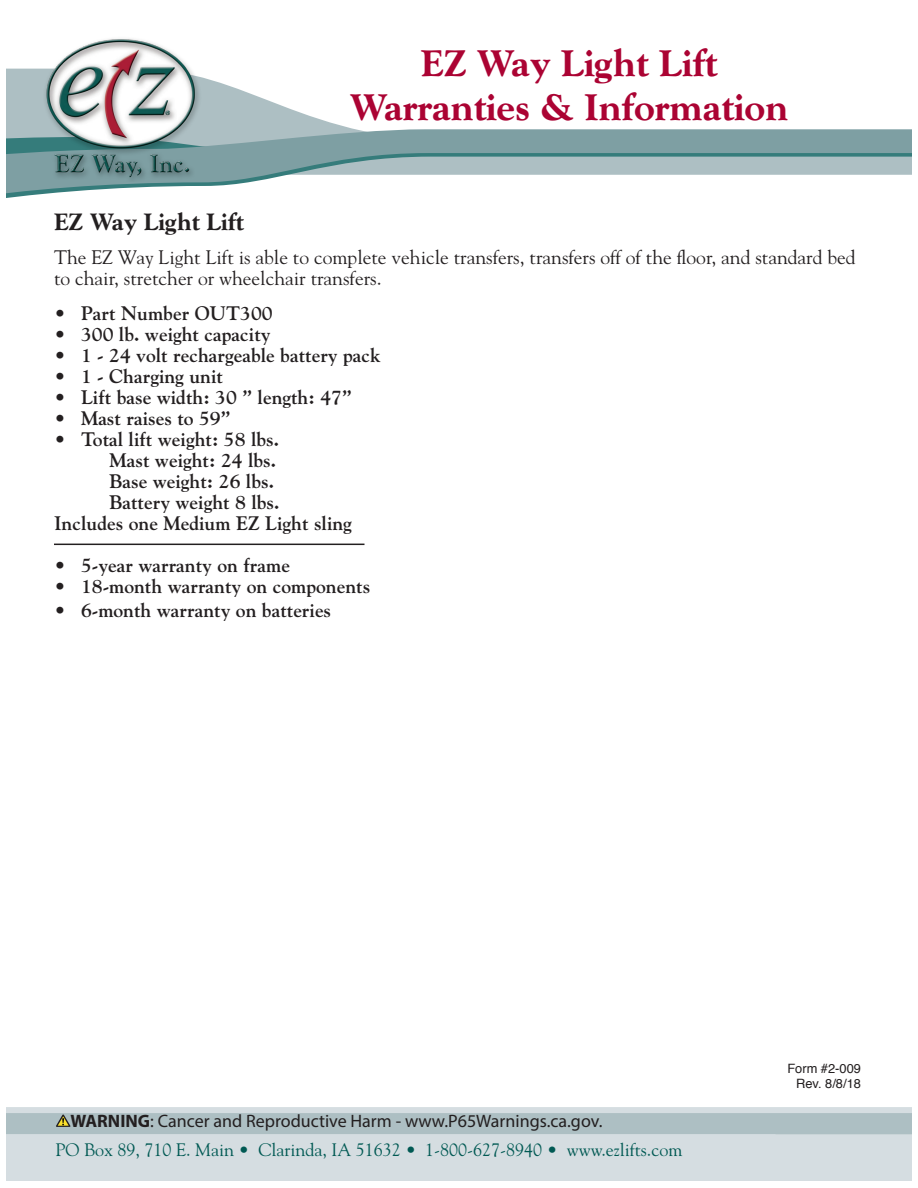
<style>
.page{position:relative;width:918px;height:1188px;background:#fff}
.page>*{position:absolute;margin:0;border:0;box-sizing:border-box;transform-origin:0 0}
.t1{font:800 37.5px/43.5px "Goudy";color:#ab0333;text-align:center}
.t2{font:800 24px "Goudy";color:#231f20}
.t3{font:700 19.5px "Goudy";color:#231f20}
.t4{font:19.5px/21px "Goudy";color:#231f20}
.t5{font:18px "Goudy";color:#005953}
.t6{font:18px "Myriad Pro";color:#231f20}
.t7{font:12.9px "Helvetica";color:#231f20}
.s1{font-weight:700}
</style>
<div class="page">
<svg style="left:6px;top:69px;width:348px;height:60px;fill:#adbfc3"></svg>
<svg style="left:6px;top:129px;width:905px;height:69px"></svg>
<div style="left:6px;top:1134px;width:905px;height:46px;background:#d5dde1"></div>
<svg style="left:6px;top:1107px;width:905px;height:27px;background:#b6c5c9"></svg>
<img style="left:38px;top:39px;width:164px;height:142px">
<hr style="left:54px;top:544px;width:310px;height:1px;background:#231f20">
<svg style="left:56px;top:1115px;width:15px;height:12px"></svg>
<p class="t1" style="left:350px;top:42px;width:440px">EZ Way Light Lift<br>Warranties &amp; Information</p>
<p class="t2" style="left:54px;top:208px;width:191px">EZ Way Light Lift</p>
<p class="t4" style="left:54px;top:246px;width:803px">The EZ Way Light Lift is able to complete vehicle transfers, transfers off of the floor, and standard bed to chair, stretcher or wheelchair transfers.</p>
<p class="t3" style="left:54px;top:301px;width:220px">• Part Number OUT300</p>
<p class="t3" style="left:54px;top:322px;width:218px">• 300 lb. weight capacity</p>
<p class="t3" style="left:54px;top:343px;width:329px">• 1 - 24 volt rechargeable battery pack</p>
<p class="t3" style="left:54px;top:364px;width:170px">• 1 - Charging unit</p>
<p class="t3" style="left:54px;top:385px;width:299px">• Lift base width: 30 ” length: 47”</p>
<p class="t3" style="left:54px;top:406px;width:178px">• Mast raises to 59”</p>
<p class="t3" style="left:54px;top:427px;width:227px">• Total lift weight: 58 lbs.</p>
<p class="t3" style="left:109px;top:448px;width:168px">Mast weight: 24 lbs.</p>
<p class="t3" style="left:109px;top:469px;width:166px">Base weight: 26 lbs.</p>
<p class="t3" style="left:109px;top:490px;width:172px">Battery weight 8 lbs.</p>
<p class="t3" style="left:54px;top:511px;width:299px">Includes one Medium EZ Light sling</p>
<p class="t3" style="left:54px;top:553px;width:238px">• 5-year warranty on frame</p>
<p class="t3" style="left:54px;top:574px;width:318px">• 18-month warranty on components</p>
<p class="t3" style="left:54px;top:598px;width:279px">• 6-month warranty on batteries</p>
<p class="t6" style="left:70px;top:1110px;width:533px"><span class="s1">WARNING</span>: Cancer and Reproductive Harm - www.P65Warnings.ca.gov.</p>
<p class="t5" style="left:56px;top:1138px;width:628px">PO Box 89, 710 E. Main • Clarinda, IA 51632 • 1-800-627-8940 • www.ezlifts.com</p>
<p class="t7" style="left:787px;top:1058px;width:75px">Form #2-009</p>
<p class="t7" style="left:796px;top:1074px;width:66px">Rev. 8/8/18</p>
</div>
